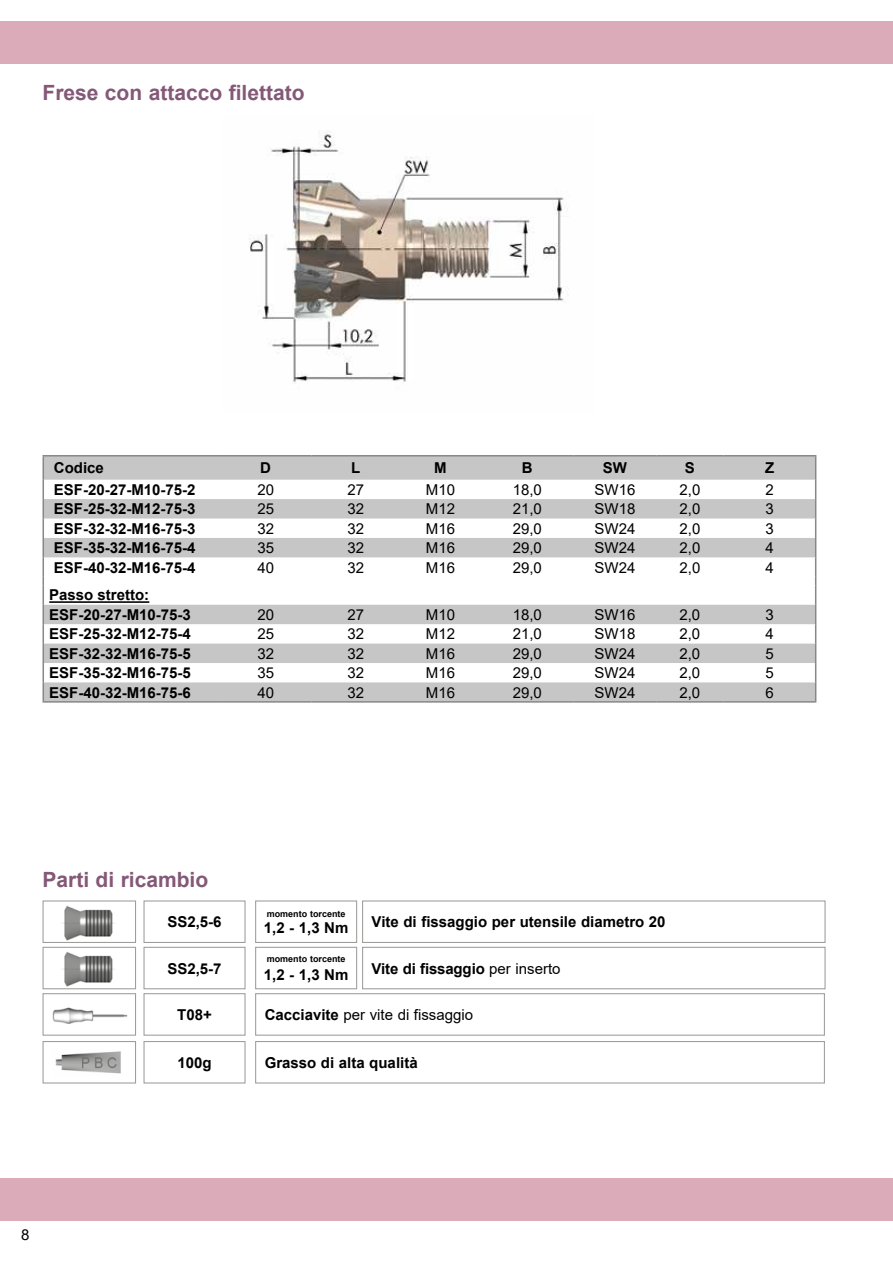
<style>
.page{position:relative;width:893px;height:1263px;background:#fff}
.page>*{position:absolute;margin:0;border:0;box-sizing:border-box;transform-origin:0 0}
.t1{font:700 21px "Arial";color:#845877}
.t2{font:700 15px/19.5px "Arial";color:#000}
.t3{font:15px "Arial";color:#000}
.t4{font:700 9px "Arial";color:#000}
.s1{font-weight:400}
.s2{font-weight:700}
</style>
<div class="page">
<div style="left:0;top:1178px;width:893px;height:42px;background:#dcabba"></div>
<div style="left:0;top:21px;width:893px;height:43px;background:#dcabba"></div>
<img style="left:249px;top:130px;width:320px;height:253px">
<img style="left:52px;top:1007px;width:76px;height:17px">
<div style="left:43px;top:993px;width:93px;height:43px;border:1px solid #9d9d9c"></div>
<img style="left:55px;top:1051px;width:66px;height:23px">
<div style="left:43px;top:1041px;width:93px;height:42px;border:1px solid #9d9d9c"></div>
<img style="left:62px;top:951px;width:53px;height:36px">
<div style="left:43px;top:947px;width:93px;height:42px;border:1px solid #9d9d9c"></div>
<div style="left:143px;top:993px;width:103px;height:43px;border:1px solid #9d9d9c"></div>
<div style="left:143px;top:947px;width:103px;height:42px;border:1px solid #9d9d9c"></div>
<div style="left:143px;top:1041px;width:103px;height:42px;border:1px solid #9d9d9c"></div>
<img style="left:62px;top:905px;width:53px;height:36px">
<div style="left:43px;top:900px;width:93px;height:43px;border:1px solid #9d9d9c"></div>
<div style="left:143px;top:900px;width:103px;height:43px;border:1px solid #9d9d9c"></div>
<hr style="left:43px;top:455px;width:177px;height:1px;background:#878787">
<hr style="left:220px;top:455px;width:91px;height:1px;background:#878787">
<hr style="left:311px;top:455px;width:89px;height:1px;background:#878787">
<hr style="left:400px;top:455px;width:81px;height:1px;background:#878787">
<hr style="left:481px;top:455px;width:93px;height:1px;background:#878787">
<hr style="left:574px;top:455px;width:82px;height:1px;background:#878787">
<hr style="left:656px;top:455px;width:68px;height:1px;background:#878787">
<hr style="left:724px;top:455px;width:92px;height:1px;background:#878787">
<svg style="left:43px;top:456px;width:773px;height:245px"></svg>
<hr style="left:43px;top:701px;width:177px;height:2px;background:#878787">
<hr style="left:220px;top:701px;width:91px;height:2px;background:#878787">
<hr style="left:311px;top:701px;width:89px;height:2px;background:#878787">
<hr style="left:400px;top:701px;width:81px;height:2px;background:#878787">
<hr style="left:481px;top:701px;width:93px;height:2px;background:#878787">
<hr style="left:574px;top:701px;width:82px;height:2px;background:#878787">
<hr style="left:656px;top:701px;width:68px;height:2px;background:#878787">
<hr style="left:724px;top:701px;width:92px;height:2px;background:#878787">
<hr style="left:49px;top:601px;width:100px;height:2px;background:#000">
<div style="left:255px;top:993px;width:570px;height:43px;border:1px solid #9d9d9c"></div>
<div style="left:255px;top:1041px;width:570px;height:42px;border:1px solid #9d9d9c"></div>
<div style="left:362px;top:947px;width:464px;height:42px;border:1px solid #9d9d9c"></div>
<div style="left:255px;top:900px;width:102px;height:43px;border:1px solid #9d9d9c"></div>
<div style="left:362px;top:900px;width:464px;height:43px;border:1px solid #9d9d9c"></div>
<div style="left:255px;top:947px;width:102px;height:42px;border:1px solid #9d9d9c"></div>
<h1 class="t1" style="left:43px;top:78px;width:263px">Frese con attacco filettato</h1>
<p class="t2" style="left:54px;top:458px;width:52px">Codice</p>
<p class="t2" style="left:260px;top:458px;width:12px">D</p>
<p class="t2" style="left:351px;top:458px;width:11px">L</p>
<p class="t2" style="left:434px;top:458px;width:14px">M</p>
<p class="t2" style="left:522px;top:458px;width:12px">B</p>
<p class="t2" style="left:603px;top:458px;width:26px">SW</p>
<p class="t2" style="left:685px;top:458px;width:12px">S</p>
<p class="t2" style="left:765px;top:458px;width:11px">Z</p>
<p class="t2" style="left:54px;top:480px;width:143px">ESF-20-27-M10-75-2</p>
<p class="t3" style="left:257px;top:479px;width:18px">20</p>
<p class="t3" style="left:347px;top:479px;width:18px">27</p>
<p class="t3" style="left:426px;top:479px;width:31px">M10</p>
<p class="t3" style="left:513px;top:479px;width:31px">18,0</p>
<p class="t3" style="left:595px;top:479px;width:42px">SW16</p>
<p class="t3" style="left:679px;top:479px;width:22px">2,0</p>
<p class="t3" style="left:765px;top:479px;width:10px">2</p>
<p class="t2" style="left:54px;top:499px;width:143px">ESF-25-32-M12-75-3</p>
<p class="t3" style="left:257px;top:499px;width:18px">25</p>
<p class="t3" style="left:347px;top:499px;width:18px">32</p>
<p class="t3" style="left:426px;top:499px;width:31px">M12</p>
<p class="t3" style="left:513px;top:499px;width:31px">21,0</p>
<p class="t3" style="left:595px;top:499px;width:42px">SW18</p>
<p class="t3" style="left:679px;top:499px;width:22px">2,0</p>
<p class="t3" style="left:765px;top:499px;width:10px">3</p>
<p class="t2" style="left:54px;top:519px;width:143px">ESF-32-32-M16-75-3</p>
<p class="t3" style="left:257px;top:518px;width:18px">32</p>
<p class="t3" style="left:347px;top:518px;width:18px">32</p>
<p class="t3" style="left:426px;top:518px;width:31px">M16</p>
<p class="t3" style="left:513px;top:518px;width:31px">29,0</p>
<p class="t3" style="left:595px;top:518px;width:42px">SW24</p>
<p class="t3" style="left:679px;top:518px;width:22px">2,0</p>
<p class="t3" style="left:765px;top:518px;width:10px">3</p>
<p class="t2" style="left:54px;top:538px;width:143px">ESF-35-32-M16-75-4</p>
<p class="t3" style="left:257px;top:537px;width:18px">35</p>
<p class="t3" style="left:347px;top:537px;width:18px">32</p>
<p class="t3" style="left:426px;top:537px;width:31px">M16</p>
<p class="t3" style="left:513px;top:537px;width:31px">29,0</p>
<p class="t3" style="left:595px;top:537px;width:42px">SW24</p>
<p class="t3" style="left:679px;top:537px;width:22px">2,0</p>
<p class="t3" style="left:765px;top:537px;width:10px">4</p>
<p class="t2" style="left:54px;top:558px;width:143px">ESF-40-32-M16-75-4</p>
<p class="t3" style="left:257px;top:557px;width:18px">40</p>
<p class="t3" style="left:347px;top:557px;width:18px">32</p>
<p class="t3" style="left:426px;top:557px;width:31px">M16</p>
<p class="t3" style="left:513px;top:557px;width:31px">29,0</p>
<p class="t3" style="left:595px;top:557px;width:42px">SW24</p>
<p class="t3" style="left:679px;top:557px;width:22px">2,0</p>
<p class="t3" style="left:765px;top:557px;width:10px">4</p>
<p class="t2" style="left:49px;top:586px;width:143px">Passo stretto:<br>ESF-20-27-M10-75-3</p>
<p class="t3" style="left:257px;top:604px;width:18px">20</p>
<p class="t3" style="left:347px;top:604px;width:18px">27</p>
<p class="t3" style="left:426px;top:604px;width:31px">M10</p>
<p class="t3" style="left:513px;top:604px;width:31px">18,0</p>
<p class="t3" style="left:595px;top:604px;width:42px">SW16</p>
<p class="t3" style="left:679px;top:604px;width:22px">2,0</p>
<p class="t3" style="left:765px;top:604px;width:10px">3</p>
<p class="t2" style="left:49px;top:624px;width:143px">ESF-25-32-M12-75-4</p>
<p class="t3" style="left:257px;top:624px;width:18px">25</p>
<p class="t3" style="left:347px;top:624px;width:18px">32</p>
<p class="t3" style="left:426px;top:624px;width:31px">M12</p>
<p class="t3" style="left:513px;top:624px;width:31px">21,0</p>
<p class="t3" style="left:595px;top:624px;width:42px">SW18</p>
<p class="t3" style="left:679px;top:624px;width:22px">2,0</p>
<p class="t3" style="left:765px;top:624px;width:10px">4</p>
<p class="t2" style="left:49px;top:644px;width:143px">ESF-32-32-M16-75-5</p>
<p class="t3" style="left:257px;top:643px;width:18px">32</p>
<p class="t3" style="left:347px;top:643px;width:18px">32</p>
<p class="t3" style="left:426px;top:643px;width:31px">M16</p>
<p class="t3" style="left:513px;top:643px;width:31px">29,0</p>
<p class="t3" style="left:595px;top:643px;width:42px">SW24</p>
<p class="t3" style="left:679px;top:643px;width:22px">2,0</p>
<p class="t3" style="left:765px;top:643px;width:10px">5</p>
<p class="t2" style="left:49px;top:663px;width:143px">ESF-35-32-M16-75-5</p>
<p class="t3" style="left:257px;top:663px;width:18px">35</p>
<p class="t3" style="left:347px;top:663px;width:18px">32</p>
<p class="t3" style="left:426px;top:663px;width:31px">M16</p>
<p class="t3" style="left:513px;top:663px;width:31px">29,0</p>
<p class="t3" style="left:595px;top:663px;width:42px">SW24</p>
<p class="t3" style="left:679px;top:663px;width:22px">2,0</p>
<p class="t3" style="left:765px;top:663px;width:10px">5</p>
<p class="t2" style="left:49px;top:683px;width:143px">ESF-40-32-M16-75-6</p>
<p class="t3" style="left:257px;top:682px;width:18px">40</p>
<p class="t3" style="left:347px;top:682px;width:18px">32</p>
<p class="t3" style="left:426px;top:682px;width:31px">M16</p>
<p class="t3" style="left:513px;top:682px;width:31px">29,0</p>
<p class="t3" style="left:595px;top:682px;width:42px">SW24</p>
<p class="t3" style="left:679px;top:682px;width:22px">2,0</p>
<p class="t3" style="left:765px;top:682px;width:10px">6</p>
<h1 class="t1" style="left:43px;top:865px;width:167px">Parti di ricambio</h1>
<p class="t2" style="left:167px;top:912px;width:56px">SS2,5-6</p>
<p class="t2" style="left:167px;top:959px;width:56px">SS2,5-7</p>
<p class="t2" style="left:177px;top:1005px;width:36px">T08+</p>
<p class="t2" style="left:177px;top:1053px;width:36px">100g</p>
<p class="t4" style="left:267px;top:907px;width:80px">momento torcente</p>
<p class="t2" style="left:264px;top:918px;width:86px">1,2 - 1,3 Nm</p>
<p class="t2" style="left:372px;top:912px;width:295px">Vite di fissaggio per utensile diametro 20</p>
<p class="t4" style="left:267px;top:953px;width:80px">momento torcente</p>
<p class="t2" style="left:264px;top:965px;width:86px">1,2 - 1,3 Nm</p>
<p class="t2" style="left:372px;top:959px;width:190px">Vite di fissaggio <span class="s1">per inserto</span></p>
<p class="t3" style="left:265px;top:1004px;width:210px"><span class="s2">Cacciavite</span> per vite di fissaggio</p>
<p class="t2" style="left:265px;top:1053px;width:154px">Grasso di alta qualità</p>
<p class="t3" style="left:21px;top:1224px;width:10px">8</p>
</div>
